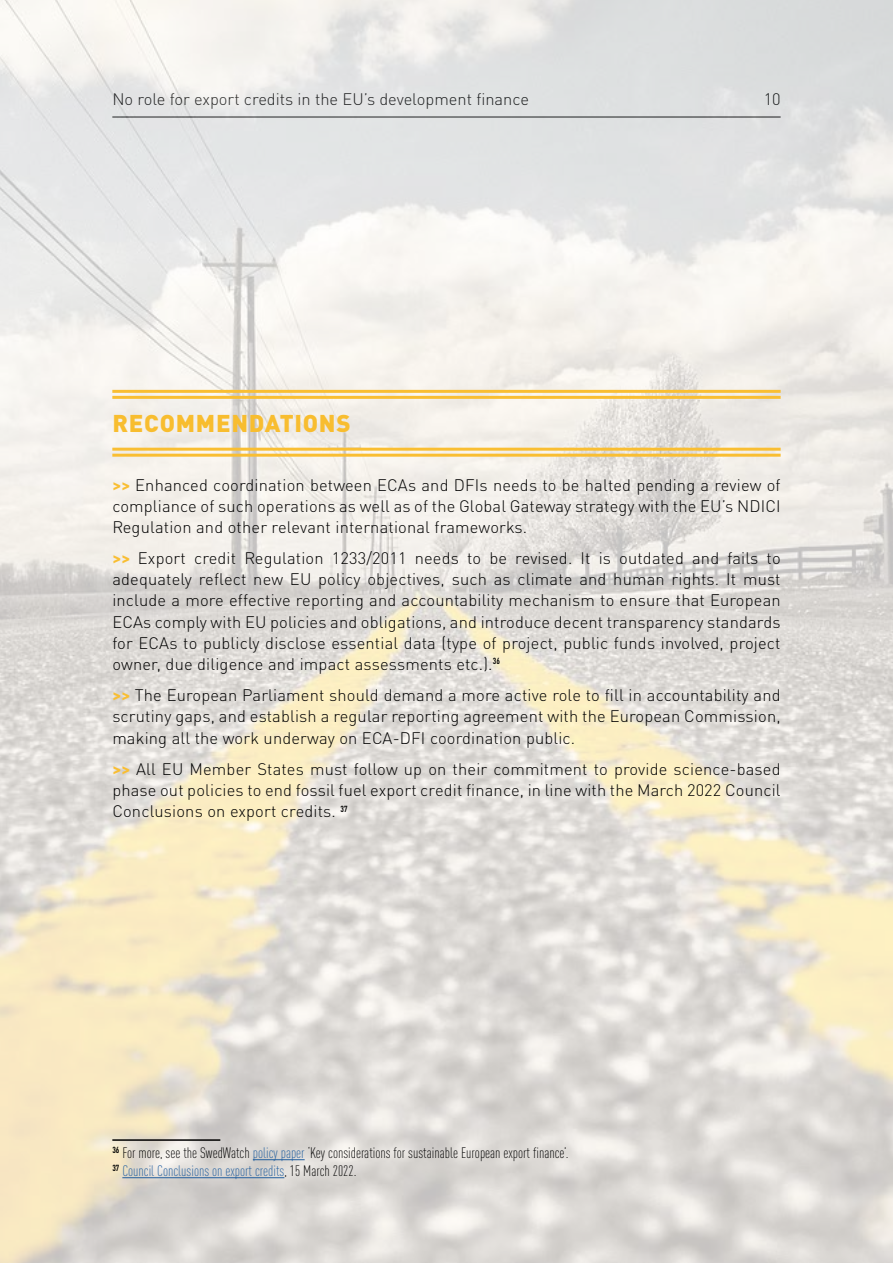
<style>
.page{position:relative;width:893px;height:1263px;background:#fff}
.page>*{position:absolute;margin:0;border:0;box-sizing:border-box;transform-origin:0 0}
.t1{font:900 24px "DIN Pro";letter-spacing:.03em;color:#f8bd2f}
.t2{font:300 16.5px/21px "DIN Pro";letter-spacing:.01em;color:#000;text-align:justify}
.t3{font:300 condensed 15px/18px "DIN Pro";color:#000}
.s1{font-weight:700;color:#f9be32}
.s2{color:#215e9e}
</style>
<div class="page">
<img style="left:0;top:0;width:893px;height:1263px">
<hr style="left:112px;top:390px;width:669px;height:3px;background:#f9be32">
<hr style="left:112px;top:396px;width:669px;height:3px;background:#f9be32">
<hr style="left:112px;top:448px;width:669px;height:3px;background:#f9be32">
<hr style="left:112px;top:454px;width:669px;height:3px;background:#f9be32">
<hr style="left:112px;top:1139px;width:108px;height:2px;background:#000">
<hr style="left:253px;top:1159px;width:52px;height:1px;background:#215e9e">
<hr style="left:122px;top:1177px;width:162px;height:1px;background:#215e9e">
<p class="t2" style="left:112px;top:87px;width:418px">No role for export credits in the EU’s development finance</p>
<p class="t2" style="left:764px;top:87px;width:18px">10</p>
<h1 class="t1" style="left:113px;top:403px;width:240px">RECOMMENDATIONS</h1>
<p class="t2" style="left:112px;top:473px;width:670px"><span class="s1">&gt;&gt;</span> Enhanced coordination between ECAs and DFIs needs to be halted pending a review of compliance of such operations as well as of the Global Gateway strategy with the EU’s NDICI Regulation and other relevant international frameworks.</p>
<p class="t2" style="left:112px;top:547px;width:670px"><span class="s1">&gt;&gt;</span> Export credit Regulation 1233/2011 needs to be revised. It is outdated and fails to adequately reflect new EU policy objectives, such as climate and human rights. It must include a more effective reporting and accountability mechanism to ensure that European ECAs comply with EU policies and obligations, and introduce decent transparency standards for ECAs to publicly disclose essential data (type of project, public funds involved, project owner, due diligence and impact assessments etc.).<sup>36</sup></p>
<p class="t2" style="left:112px;top:683px;width:670px"><span class="s1">&gt;&gt;</span> The European Parliament should demand a more active role to fill in accountability and scrutiny gaps, and establish a regular reporting agreement with the European Commission, making all the work underway on ECA-DFI coordination public.</p>
<p class="t2" style="left:112px;top:757px;width:670px"><span class="s1">&gt;&gt;</span> All EU Member States must follow up on their commitment to provide science-based phase out policies to end fossil fuel export credit finance, in line with the March 2022 Council Conclusions on export credits. <sup>37</sup></p>
<p class="t3" style="left:112px;top:1143px;width:458px"><sup>36</sup> For more, see the SwedWatch <span class="s2">policy paper</span> ‘Key considerations for sustainable European export finance’.<br><sup>37</sup> <span class="s2">Council Conclusions on export credits</span>, 15 March 2022.</p>
</div>
